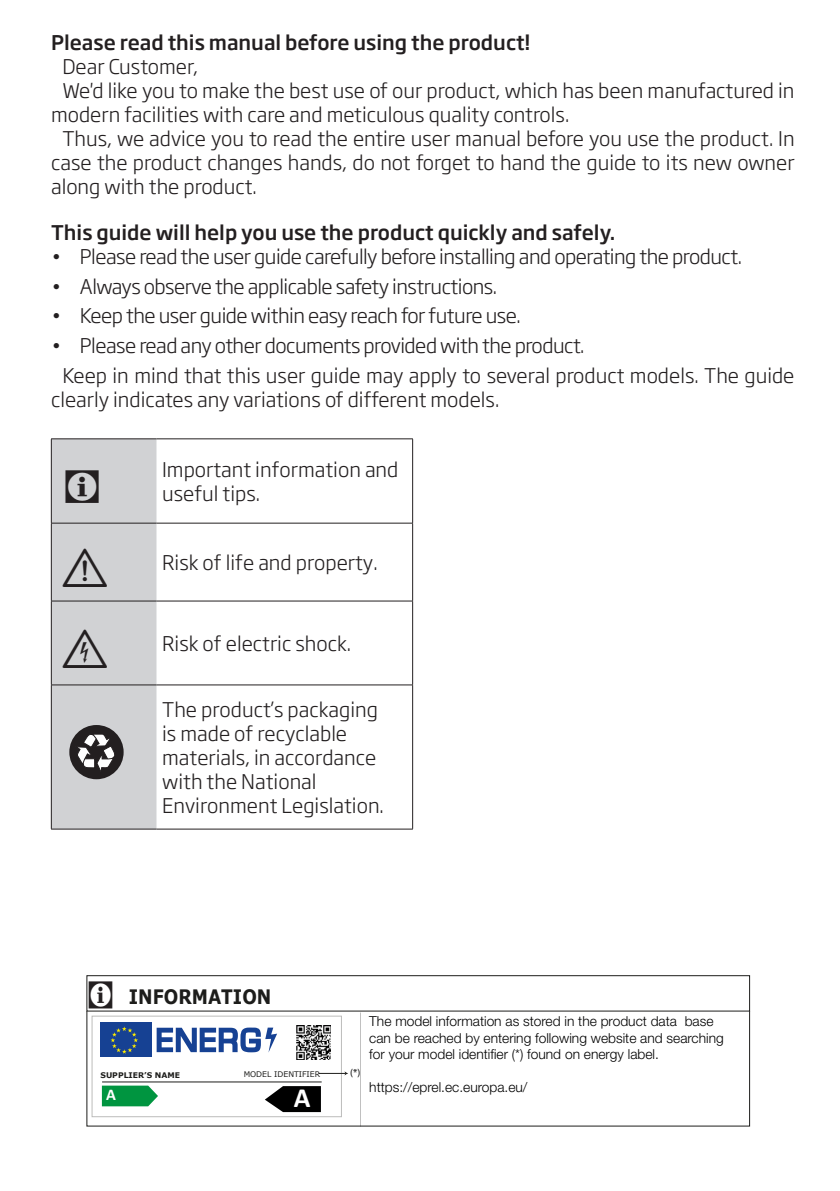
<style>
.page{position:relative;width:840px;height:1191px;background:#fff}
.page>*{position:absolute;margin:0;border:0;box-sizing:border-box;transform-origin:0 0}
.t1{font:48px "ZIWARNUN";color:#231f20}
.t2{font:700 28px "Calibri";color:#fff}
.t3{font:300 20px/24px "Soho Gothic Pro";color:#231f20}
.t4{font:300 20px "Soho Gothic Pro";letter-spacing:-.025em;color:#231f20}
.t5{font:300 20px/29.6px "Soho Gothic Pro";letter-spacing:-.02em;color:#231f20}
.t6{font:500 20px "Soho Gothic Pro";color:#231f20}
.t7{font:700 19.8px "Verdana";color:#1d1d1b;scale:.86 1}
.t8{font:700 16.4px "Calibri";color:#fff}
.t9{font:300 13.8px/16.6px "Helvetica Neue LT Pro";color:#000}
.t10{font:10.4px "Myriad Pro";color:#000}
.t11{font:7.8px "Verdana";color:#1d1d1b}
.t12{font:700 7.8px "Verdana";color:#1d1d1b}
.s1{font-family:"ZIWARNUN";font-weight:400;font-size:39.8px;color:#231f20}
</style>
<div class="page">
<div style="left:52px;top:439px;width:104px;height:389px;background:#d1d2d4"></div>
<hr style="left:51px;top:438px;width:105px;height:1px;background:#231f20">
<hr style="left:51px;top:439px;width:1px;height:84px;background:#231f20">
<hr style="left:156px;top:438px;width:256px;height:1px;background:#231f20">
<hr style="left:412px;top:439px;width:1px;height:84px;background:#231f20">
<hr style="left:51px;top:523px;width:105px;height:1px;background:#231f20">
<hr style="left:51px;top:523px;width:1px;height:78px;background:#231f20">
<hr style="left:156px;top:523px;width:256px;height:1px;background:#231f20">
<hr style="left:412px;top:523px;width:1px;height:78px;background:#231f20">
<hr style="left:51px;top:600px;width:105px;height:1px;background:#231f20">
<hr style="left:51px;top:601px;width:1px;height:83px;background:#231f20">
<hr style="left:412px;top:601px;width:1px;height:83px;background:#231f20">
<hr style="left:51px;top:684px;width:105px;height:1px;background:#231f20">
<hr style="left:51px;top:685px;width:1px;height:144px;background:#231f20">
<hr style="left:156px;top:684px;width:256px;height:1px;background:#231f20">
<hr style="left:412px;top:685px;width:1px;height:144px;background:#231f20">
<hr style="left:51px;top:828px;width:105px;height:1px;background:#231f20">
<hr style="left:156px;top:828px;width:256px;height:1px;background:#231f20">
<hr style="left:156px;top:600px;width:256px;height:1px;background:#231f20">
<div style="left:70px;top:726px;width:52px;height:52px;background:#231f20;border-radius:50%"></div>
<svg style="left:67px;top:732px;width:58px;height:53px"></svg>
<div style="left:92px;top:1015px;width:249px;height:102px;border:1px solid #bcbcbb"></div>
<svg style="left:102px;top:1085px;width:56px;height:21px"></svg>
<svg style="left:319px;top:1071px;width:29px;height:4px"></svg>
<svg style="left:265px;top:1086px;width:56px;height:26px"></svg>
<div style="left:100px;top:1022px;width:52px;height:35px;background:#164193"></div>
<svg style="left:156px;top:1027px;width:121px;height:25px"></svg>
<img style="left:296px;top:1025px;width:34px;height:34px">
<svg style="left:110px;top:1026px;width:28px;height:27px"></svg>
<hr style="left:102px;top:1081px;width:219px;height:1px;background:#1d1d1b">
<div style="left:86px;top:975px;width:663px;height:36px;border:1px solid #1d1d1b"></div>
<p class="t6" style="left:51px;top:27px;width:481px">Please read this manual before using the product!</p>
<p class="t3" style="left:62px;top:53px;width:137px">Dear Customer,</p>
<p class="t3" style="left:62px;top:77px;width:733px">We'd like you to make the best use of our product, which has been manufactured in</p>
<p class="t3" style="left:51px;top:101px;width:519px">modern facilities with care and meticulous quality controls.</p>
<p class="t3" style="left:62px;top:125px;width:733px">Thus, we advice you to read the entire user manual before you use the product. In</p>
<p class="t3" style="left:51px;top:149px;width:744px">case the product changes hands, do not forget to hand the guide to its new owner</p>
<p class="t3" style="left:51px;top:173px;width:207px">along with the product.</p>
<p class="t6" style="left:51px;top:217px;width:565px">This guide will help you use the product quickly and safely.</p>
<p class="t4" style="left:51px;top:241px;width:692px">• Please read the user guide carefully before installing and operating the product.</p>
<p class="t4" style="left:51px;top:270px;width:447px">• Always observe the applicable safety instructions.</p>
<p class="t4" style="left:51px;top:300px;width:471px">• Keep the user guide within easy reach for future use.</p>
<p class="t5" style="left:62px;top:329px;width:733px;text-indent:-11px">• Please read any other documents provided with the product.<br>Keep in mind that this user guide may apply to several product models. The guide</p>
<p class="t3" style="left:51px;top:386px;width:449px">clearly indicates any variations of different models.</p>
<h1 class="t1" style="left:63px;top:461px;width:42px">C</h1>
<p class="t3" style="left:162px;top:456px;width:237px">Important information and useful tips.</p>
<h1 class="t1" style="left:63px;top:542px;width:48px">A</h1>
<p class="t3" style="left:162px;top:549px;width:217px">Risk of life and property.</p>
<h1 class="t1" style="left:63px;top:623px;width:48px">B</h1>
<p class="t3" style="left:162px;top:630px;width:190px">Risk of electric shock.</p>
<p class="t3" style="left:162px;top:696px;width:223px">The product’s packaging is made of recyclable materials, in accordance with the National<br>Environment Legislation.</p>
<p class="t7" style="left:87px;top:984px;width:216px"><span class="s1">C</span> INFORMATION</p>
<p class="t12" style="left:100px;top:1069px;width:81px">SUPPLIER’S NAME</p>
<p class="t11" style="left:243px;top:1069px;width:78px">MODEL IDENTIFIER</p>
<p class="t10" style="left:350px;top:1065px;width:12px">(*)</p>
<p class="t8" style="left:106px;top:1084px;width:11px">A</p>
<h2 class="t2" style="left:293px;top:1080px;width:18px">A</h2>
<p class="t9" style="left:369px;top:1012px;width:356px">The model information as stored in the product data base can be reached by entering following website and searching for your model identifier (*) found on energy label.</p>
<p class="t9" style="left:369px;top:1078px;width:160px">https://eprel.ec.europa.eu/</p>
</div>
